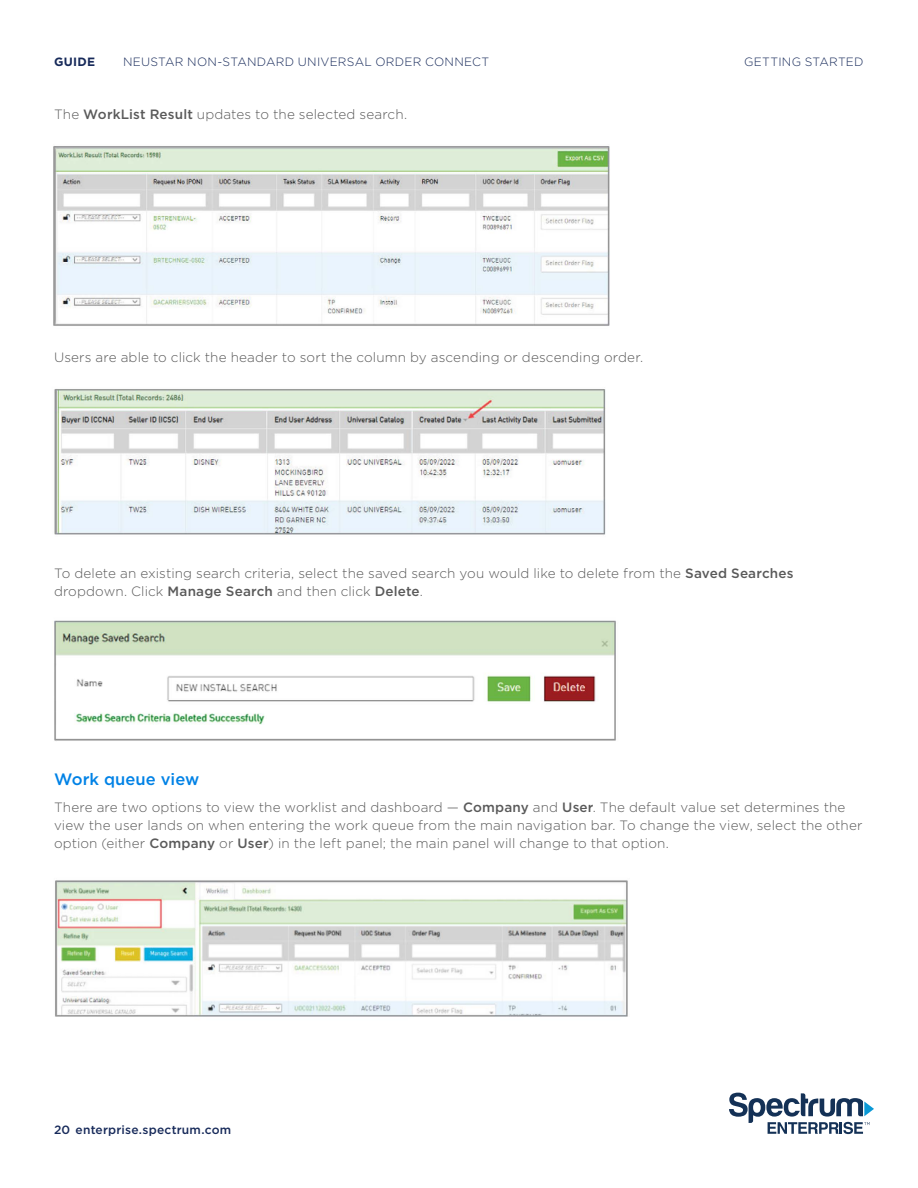
<style>
.page{position:relative;width:918px;height:1188px;background:#fff}
.page>*{position:absolute;margin:0;border:0;box-sizing:border-box;transform-origin:0 0}
.t1{font:500 16.5px "Gotham";letter-spacing:.005em;color:#0082e6}
.t2{font:300 13.5px/18px "Gotham";letter-spacing:.01em;color:#5a5a5a}
.t3{font:300 12px "Gotham";letter-spacing:.02em;color:#172a5a}
.t4{font:500 12px "Gotham";letter-spacing:.015em;color:#172a5a}
.t5{font:700 12px "Gotham";letter-spacing:.025em;color:#172a5a}
.s1{font-weight:500}
</style>
<div class="page">
<img style="left:53px;top:146px;width:557px;height:180px">
<img style="left:54px;top:389px;width:552px;height:146px">
<img style="left:54px;top:620px;width:562px;height:121px">
<img style="left:55px;top:880px;width:573px;height:137px">
<svg style="left:729px;top:1093px;width:145px;height:41px"></svg>
<p class="t5" style="left:54px;top:54px;width:43px">GUIDE</p>
<p class="t3" style="left:123px;top:54px;width:368px">NEUSTAR NON-STANDARD UNIVERSAL ORDER CONNECT</p>
<p class="t2" style="left:54px;top:105px;width:355px">The <span class="s1">WorkList Result</span> updates to the selected search.</p>
<p class="t2" style="left:54px;top:348px;width:591px">Users are able to click the header to sort the column by ascending or descending order.</p>
<p class="t3" style="left:744px;top:54px;width:121px">GETTING STARTED</p>
<p class="t2" style="left:54px;top:564px;width:741px">To delete an existing search criteria, select the saved search you would like to delete from the <span class="s1">Saved Searches </span>dropdown. Click <span class="s1">Manage Search</span> and then click <span class="s1">Delete</span>.</p>
<p class="t1" style="left:54px;top:768px;width:147px">Work queue view</p>
<p class="t2" style="left:54px;top:798px;width:810px">There are two options to view the worklist and dashboard — <span class="s1">Company</span> and <span class="s1">User</span>. The default value set determines the view the user lands on when entering the work queue from the main navigation bar. To change the view, select the other option (either <span class="s1">Company</span> or <span class="s1">User</span>) in the left panel; the main panel will change to that option.</p>
<p class="t4" style="left:54px;top:1122px;width:179px">20 enterprise.spectrum.com</p>
</div>
